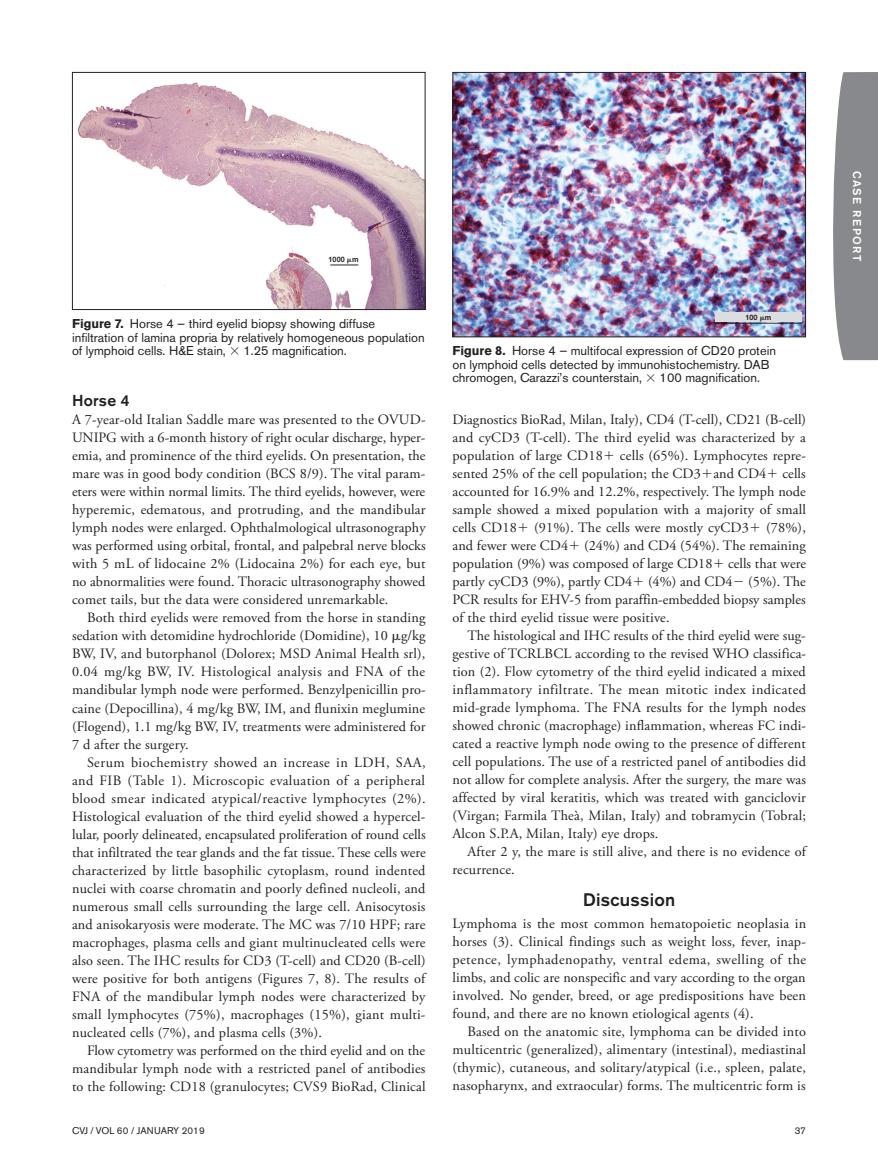
<style>
.page{position:relative;width:878px;height:1175px;background:#fff}
.page>*{position:absolute;margin:0;border:0;box-sizing:border-box;transform-origin:0 0}
.t1{font:500 18px "Akzidenz Grotesk BE";letter-spacing:.015em;color:#231f20}
.t2{font:500 15.75px "Akzidenz Grotesk BE";letter-spacing:.015em;color:#231f20}
.t3{font:14.25px/18px "Adobe Garamond Pro";letter-spacing:.01em;color:#231f20;text-align:justify}
.t4{font:12.75px/13.5px "Akzidenz Grotesk BE";color:#231f20}
.t5{font:500 11.25px "Akzidenz Grotesk BE";letter-spacing:.125em;color:#fff}
.t6{font:9.75px "Akzidenz Grotesk BE";color:#231f20}
.t7{font:700 7.5px "Helvetica Neue";letter-spacing:.015em;color:#231f20;scale:.95 1}
.s1{font-family:"Mathematical Pi Four";font-weight:400}
.s2{font-weight:700}
.s3{font-family:"Mathematical Pi One"}
</style>
<div class="page">
<svg style="left:833px;top:72px;width:45px;height:288px;background:#919396"></svg>
<img style="left:454px;top:74px;width:350px;height:261px">
<div style="left:452px;top:72px;width:354px;height:265px;border:1px solid #231f20"></div>
<div style="left:715px;top:312px;width:86px;height:10px;background:#dcdddf"></div>
<img style="left:78px;top:82px;width:345px;height:226px">
<div style="left:72px;top:72px;width:353px;height:238px;border:1px solid #231f20"></div>
<p class="t7" style="left:328px;top:254px;width:33px">1000 <span class="s1">m</span>m</p>
<p class="t4" style="left:72px;top:317px;width:354px"><span class="s2">Figure 7.</span> Horse 4 — third eyelid biopsy showing diffuse infiltration of lamina propria by relatively homogeneous population of lymphoid cells. H&amp;E stain, <span class="s3">3</span> 1.25 magnification.</p>
<p class="t2" style="left:72px;top:391px;width:59px">Horse 4</p>
<p class="t3" style="left:72px;top:411px;width:355px">A 7-year-old Italian Saddle mare was presented to the OVUD-UNIPG with a 6-month history of right ocular discharge, hyper&shy;emia, and prominence of the third eyelids. On presentation, the mare was in good body condition (BCS 8/9). The vital param&shy;eters were within normal limits. The third eyelids, however, were hyperemic, edematous, and protruding, and the mandibular lymph nodes were enlarged. Ophthalmological ultrasonography was performed using orbital, frontal, and palpebral nerve blocks with 5 mL of lidocaine 2% (Lidocaina 2%) for each eye, but no abnormalities were found. Thoracic ultrasonography showed comet tails, but the data were considered unremarkable.</p>
<p class="t3" style="left:72px;top:609px;width:355px;text-indent:15px">Both third eyelids were removed from the horse in standing sedation with detomidine hydrochloride (Domidine), 10 <span class="s3">m</span>g/kg BW, IV, and butorphanol (Dolorex; MSD Animal Health srl), 0.04 mg/kg BW, IV. Histological analysis and FNA of the mandibular lymph node were performed. Benzylpenicillin pro&shy;caine (Depocillina), 4 mg/kg BW, IM, and flunixin meglumine (Flogend), 1.1 mg/kg BW, IV, treatments were administered for 7 d after the surgery.</p>
<p class="t3" style="left:72px;top:753px;width:355px;text-indent:15px">Serum biochemistry showed an increase in LDH, SAA, and FIB (Table 1). Microscopic evaluation of a peripheral blood smear indicated atypical/reactive lymphocytes (2%).<br>Histological evaluation of the third eyelid showed a hypercel&shy;lular, poorly delineated, encapsulated proliferation of round cells that infiltrated the tear glands and the fat tissue. These cells were characterized by little basophilic cytoplasm, round indented nuclei with coarse chromatin and poorly defined nucleoli, and numerous small cells surrounding the large cell. Anisocytosis and anisokaryosis were moderate. The MC was 7/10 HPF; rare macrophages, plasma cells and giant multinucleated cells were also seen. The IHC results for CD3 (T-cell) and CD20 (B-cell) were positive for both antigens (Figures 7, 8). The results of FNA of the mandibular lymph nodes were characterized by small lymphocytes (75%), macrophages (15%), giant multi&shy;nucleated cells (7%), and plasma cells (3%).</p>
<p class="t3" style="left:72px;top:1041px;width:355px;text-indent:15px">Flow cytometry was performed on the third eyelid and on the mandibular lymph node with a restricted panel of antibodies to the following: CD18 (granulocytes; CVS9 BioRad, Clinical</p>
<p class="t7" style="left:745px;top:312px;width:29px">100 <span class="s1">m</span>m</p>
<p class="t4" style="left:452px;top:344px;width:325px"><span class="s2">Figure 8.</span> Horse 4 — multifocal expression of CD20 protein on lymphoid cells detected by immunohistochemistry. DAB chromogen, Carazzi’s counterstain, <span class="s3">3</span> 100 magnification.</p>
<p class="t3" style="left:452px;top:411px;width:355px">Diagnostics BioRad, Milan, Italy), CD4 (T-cell), CD21 (B-cell) and cyCD3 (T-cell). The third eyelid was characterized by a population of large CD18<span class="s3">1</span> cells (65%). Lymphocytes repre&shy;sented 25% of the cell population; the CD3<span class="s3">1</span>and CD4<span class="s3">1</span> cells accounted for 16.9% and 12.2%, respectively. The lymph node sample showed a mixed population with a majority of small cells CD18<span class="s3">1</span> (91%). The cells were mostly cyCD3<span class="s3">1</span> (78%), and fewer were CD4<span class="s3">1</span> (24%) and CD4 (54%). The remaining population (9%) was composed of large CD18<span class="s3">1</span> cells that were partly cyCD3 (9%), partly CD4<span class="s3">1</span> (4%) and CD4<span class="s3">2</span> (5%). The PCR results for EHV-5 from paraffin-embedded biopsy samples of the third eyelid tissue were positive.</p>
<p class="t3" style="left:452px;top:627px;width:355px;text-indent:15px">The histological and IHC results of the third eyelid were sug&shy;gestive of TCRLBCL according to the revised WHO classifica&shy;tion (2). Flow cytometry of the third eyelid indicated a mixed inflammatory infiltrate. The mean mitotic index indicated mid-grade lymphoma. The FNA results for the lymph nodes showed chronic (macrophage) inflammation, whereas FC indi&shy;cated a reactive lymph node owing to the presence of different cell populations. The use of a restricted panel of antibodies did not allow for complete analysis. After the surgery, the mare was affected by viral keratitis, which was treated with ganciclovir (Virgan; Farmila Theà, Milan, Italy) and tobramycin (Tobral; Alcon S.P.A, Milan, Italy) eye drops.</p>
<p class="t3" style="left:452px;top:843px;width:355px;text-indent:15px">After 2 y, the mare is still alive, and there is no evidence of recurrence.</p>
<p class="t1" style="left:583px;top:888px;width:94px">Discussion</p>
<p class="t3" style="left:452px;top:915px;width:355px">Lymphoma is the most common hematopoietic neoplasia in horses (3). Clinical findings such as weight loss, fever, inap&shy;petence, lymphadenopathy, ventral edema, swelling of the limbs, and colic are nonspecific and vary according to the organ involved. No gender, breed, or age predispositions have been found, and there are no known etiological agents (4).</p>
<p class="t3" style="left:452px;top:1023px;width:355px;text-indent:15px">Based on the anatomic site, lymphoma can be divided into multicentric (generalized), alimentary (intestinal), mediastinal (thymic), cutaneous, and solitary/atypical (i.e., spleen, palate, nasopharynx, and extraocular) forms. The multicentric form is</p>
<p class="t6" style="left:72px;top:1125px;width:134px">CVJ / VOL 60 / JANUARY 2019</p>
<p class="t6" style="left:795px;top:1125px;width:12px">37</p>
<p class="t5" style="left:864px;top:171px;width:92px;rotate:90deg">CASE REPORT</p>
</div>
